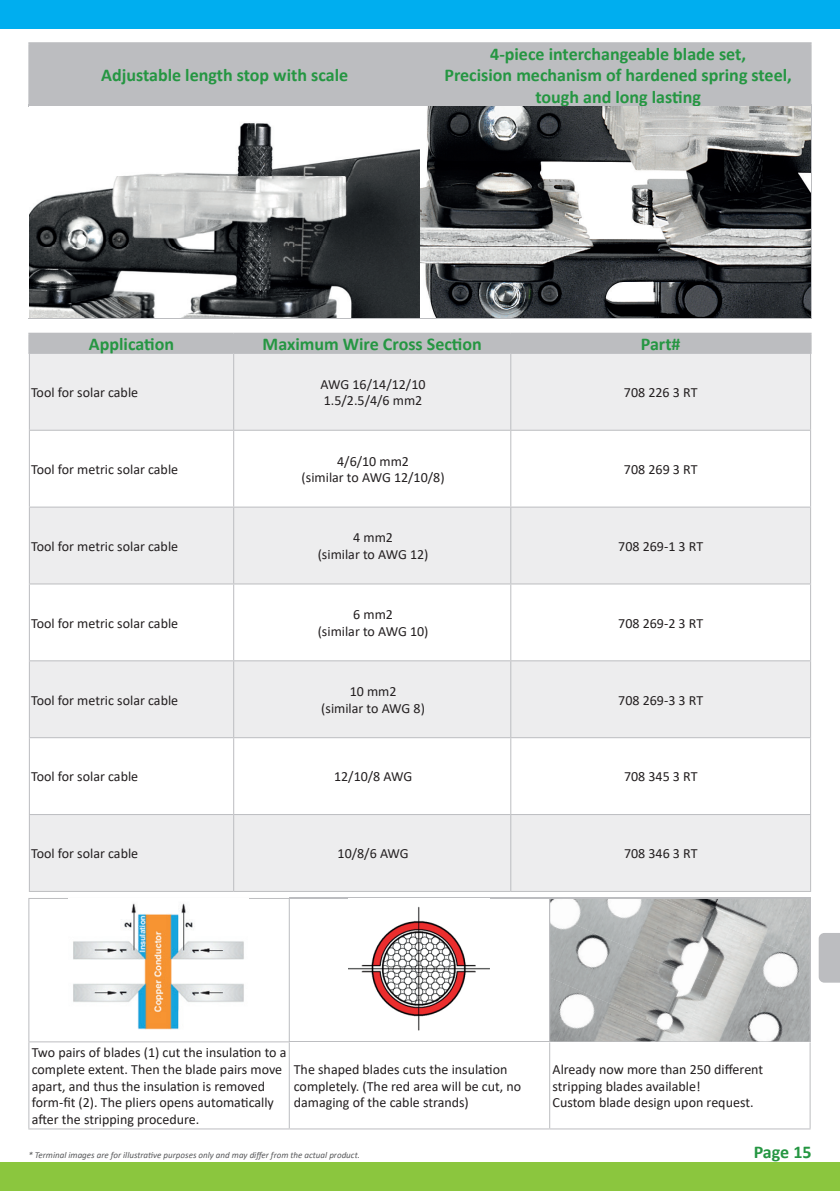
<style>
.page{position:relative;width:840px;height:1191px;background:#fff}
.page>*{position:absolute;margin:0;border:0;box-sizing:border-box;transform-origin:0 0}
.t1{font:700 18px/21.6px "Calibri";color:#259642;text-align:center}
.t2{font:14px/16.8px "Calibri";color:#231f20}
.t3{font:italic 9px "Calibri";color:#57585a}
</style>
<div class="page">
<div style="left:0;top:0;width:839px;height:28px;background:#00aeef"></div>
<div style="left:0;top:1162px;width:839px;height:29px;background:#8bc63e"></div>
<svg style="left:30px;top:354px;width:779px;height:537px;fill:#ededee"></svg>
<hr style="left:28px;top:333px;width:205px;height:2px;background:#bcbdc0">
<hr style="left:28px;top:352px;width:205px;height:2px;background:#bcbdc0">
<hr style="left:233px;top:333px;width:277px;height:2px;background:#bcbdc0">
<hr style="left:233px;top:352px;width:277px;height:2px;background:#bcbdc0">
<hr style="left:510px;top:333px;width:301px;height:2px;background:#bcbdc0">
<hr style="left:510px;top:352px;width:301px;height:2px;background:#bcbdc0">
<div style="left:28px;top:334px;width:783px;height:19px;background:#bcbdc0"></div>
<hr style="left:29px;top:354px;width:1px;height:76px;background:#bcbdc0">
<hr style="left:233px;top:354px;width:1px;height:76px;background:#bcbdc0">
<hr style="left:510px;top:354px;width:1px;height:76px;background:#bcbdc0">
<hr style="left:809px;top:354px;width:1px;height:76px;background:#bcbdc0">
<hr style="left:29px;top:430px;width:204px;height:1px;background:#bcbdc0">
<hr style="left:29px;top:431px;width:1px;height:75px;background:#bcbdc0">
<hr style="left:233px;top:430px;width:277px;height:1px;background:#bcbdc0">
<hr style="left:233px;top:431px;width:1px;height:75px;background:#bcbdc0">
<hr style="left:510px;top:430px;width:300px;height:1px;background:#bcbdc0">
<hr style="left:510px;top:431px;width:1px;height:75px;background:#bcbdc0">
<hr style="left:809px;top:431px;width:1px;height:75px;background:#bcbdc0">
<hr style="left:29px;top:584px;width:1px;height:76px;background:#bcbdc0">
<hr style="left:233px;top:584px;width:1px;height:76px;background:#bcbdc0">
<hr style="left:510px;top:584px;width:1px;height:76px;background:#bcbdc0">
<hr style="left:809px;top:584px;width:1px;height:76px;background:#bcbdc0">
<hr style="left:29px;top:660px;width:204px;height:1px;background:#bcbdc0">
<hr style="left:29px;top:661px;width:1px;height:76px;background:#bcbdc0">
<hr style="left:233px;top:660px;width:277px;height:1px;background:#bcbdc0">
<hr style="left:233px;top:661px;width:1px;height:76px;background:#bcbdc0">
<hr style="left:510px;top:660px;width:300px;height:1px;background:#bcbdc0">
<hr style="left:510px;top:661px;width:1px;height:76px;background:#bcbdc0">
<hr style="left:809px;top:661px;width:1px;height:76px;background:#bcbdc0">
<hr style="left:29px;top:737px;width:204px;height:1px;background:#bcbdc0">
<hr style="left:29px;top:738px;width:1px;height:76px;background:#bcbdc0">
<hr style="left:233px;top:737px;width:277px;height:1px;background:#bcbdc0">
<hr style="left:233px;top:738px;width:1px;height:76px;background:#bcbdc0">
<hr style="left:510px;top:737px;width:300px;height:1px;background:#bcbdc0">
<hr style="left:510px;top:738px;width:1px;height:76px;background:#bcbdc0">
<hr style="left:809px;top:738px;width:1px;height:76px;background:#bcbdc0">
<hr style="left:29px;top:814px;width:204px;height:1px;background:#bcbdc0">
<hr style="left:29px;top:815px;width:1px;height:76px;background:#bcbdc0">
<hr style="left:233px;top:814px;width:277px;height:1px;background:#bcbdc0">
<hr style="left:233px;top:815px;width:1px;height:76px;background:#bcbdc0">
<hr style="left:510px;top:814px;width:300px;height:1px;background:#bcbdc0">
<hr style="left:510px;top:815px;width:1px;height:76px;background:#bcbdc0">
<hr style="left:809px;top:815px;width:1px;height:76px;background:#bcbdc0">
<hr style="left:29px;top:891px;width:204px;height:1px;background:#bcbdc0">
<hr style="left:233px;top:891px;width:277px;height:1px;background:#bcbdc0">
<hr style="left:510px;top:891px;width:300px;height:1px;background:#bcbdc0">
<hr style="left:29px;top:506px;width:204px;height:1px;background:#bcbdc0">
<hr style="left:29px;top:507px;width:1px;height:76px;background:#bcbdc0">
<hr style="left:233px;top:506px;width:277px;height:1px;background:#bcbdc0">
<hr style="left:233px;top:507px;width:1px;height:76px;background:#bcbdc0">
<hr style="left:510px;top:506px;width:300px;height:1px;background:#bcbdc0">
<hr style="left:510px;top:507px;width:1px;height:76px;background:#bcbdc0">
<hr style="left:809px;top:507px;width:1px;height:76px;background:#bcbdc0">
<hr style="left:29px;top:583px;width:204px;height:1px;background:#bcbdc0">
<hr style="left:233px;top:583px;width:277px;height:1px;background:#bcbdc0">
<hr style="left:510px;top:583px;width:300px;height:1px;background:#bcbdc0">
<div style="left:30px;top:44px;width:779px;height:61px;background:#bcbdc0"></div>
<hr style="left:28px;top:42px;width:392px;height:2px;background:#bcbdc0">
<hr style="left:28px;top:44px;width:2px;height:61px;background:#bcbdc0">
<hr style="left:28px;top:105px;width:392px;height:2px;background:#bcbdc0">
<hr style="left:420px;top:42px;width:391px;height:2px;background:#bcbdc0">
<hr style="left:419px;top:44px;width:2px;height:61px;background:#bcbdc0">
<hr style="left:420px;top:105px;width:391px;height:2px;background:#bcbdc0">
<hr style="left:809px;top:44px;width:2px;height:61px;background:#bcbdc0">
<hr style="left:29px;top:107px;width:1px;height:211px;background:#bcbdc0">
<hr style="left:809px;top:107px;width:1px;height:211px;background:#bcbdc0">
<hr style="left:29px;top:318px;width:391px;height:1px;background:#bcbdc0">
<hr style="left:420px;top:318px;width:390px;height:1px;background:#bcbdc0">
<img style="left:30px;top:107px;width:779px;height:211px">
<hr style="left:28px;top:898px;width:261px;height:1px;background:#bcbdc0">
<hr style="left:28px;top:899px;width:1px;height:142px;background:#bcbdc0">
<hr style="left:289px;top:898px;width:260px;height:1px;background:#bcbdc0">
<hr style="left:288px;top:899px;width:1px;height:142px;background:#bcbdc0">
<hr style="left:549px;top:898px;width:261px;height:1px;background:#bcbdc0">
<hr style="left:549px;top:899px;width:1px;height:142px;background:#bcbdc0">
<hr style="left:809px;top:899px;width:1px;height:142px;background:#bcbdc0">
<hr style="left:28px;top:1041px;width:261px;height:1px;background:#bcbdc0">
<hr style="left:28px;top:1042px;width:1px;height:86px;background:#bcbdc0">
<hr style="left:289px;top:1041px;width:260px;height:1px;background:#bcbdc0">
<hr style="left:288px;top:1042px;width:1px;height:86px;background:#bcbdc0">
<hr style="left:549px;top:1041px;width:261px;height:1px;background:#bcbdc0">
<hr style="left:549px;top:1042px;width:1px;height:86px;background:#bcbdc0">
<hr style="left:809px;top:1042px;width:1px;height:86px;background:#bcbdc0">
<hr style="left:28px;top:1128px;width:261px;height:1px;background:#bcbdc0">
<hr style="left:289px;top:1128px;width:260px;height:1px;background:#bcbdc0">
<hr style="left:549px;top:1128px;width:261px;height:1px;background:#bcbdc0">
<img style="left:73px;top:903px;width:171px;height:127px">
<img style="left:348px;top:906px;width:141px;height:125px">
<img style="left:730px;top:899px;width:14px;height:29px">
<img style="left:744px;top:899px;width:65px;height:142px">
<img style="left:550px;top:899px;width:180px;height:29px">
<img style="left:683px;top:928px;width:101px;height:113px">
<img style="left:550px;top:913px;width:156px;height:122px">
<img style="left:550px;top:977px;width:133px;height:64px">
<svg style="left:818px;top:933px;width:21px;height:49px"></svg>
<p class="t1" style="left:101px;top:64px;width:248px">Adjustable length stop with scale</p>
<p class="t1" style="left:444px;top:43px;width:348px">4-piece interchangeable blade set,<br>Precision mechanism of hardened spring steel, tough and long lasting</p>
<p class="t1" style="left:89px;top:333px;width:87px">Application</p>
<p class="t1" style="left:262px;top:333px;width:221px">Maximum Wire Cross Section</p>
<p class="t1" style="left:640px;top:333px;width:41px">Part#</p>
<p class="t2" style="left:31px;top:384px;width:108px">Tool for solar cable</p>
<p class="t2" style="left:320px;top:375px;width:106px">AWG 16/14/12/10<br>1.5/2.5/4/6 mm2</p>
<p class="t2" style="left:623px;top:384px;width:75px">708 226 3 RT</p>
<p class="t2" style="left:31px;top:460px;width:148px">Tool for metric solar cable</p>
<p class="t2" style="left:301px;top:452px;width:144px;text-align:center">4/6/10 mm2<br>(similar to AWG 12/10/8)</p>
<p class="t2" style="left:623px;top:460px;width:75px">708 269 3 RT</p>
<p class="t2" style="left:31px;top:537px;width:148px">Tool for metric solar cable</p>
<p class="t2" style="left:317px;top:529px;width:112px;text-align:center">4 mm2<br>(similar to AWG 12)</p>
<p class="t2" style="left:618px;top:537px;width:86px">708 269-1 3 RT</p>
<p class="t2" style="left:31px;top:614px;width:148px">Tool for metric solar cable</p>
<p class="t2" style="left:317px;top:606px;width:112px;text-align:center">6 mm2<br>(similar to AWG 10)</p>
<p class="t2" style="left:618px;top:614px;width:86px">708 269-2 3 RT</p>
<p class="t2" style="left:31px;top:691px;width:148px">Tool for metric solar cable</p>
<p class="t2" style="left:321px;top:682px;width:105px;text-align:center">10 mm2<br>(similar to AWG 8)</p>
<p class="t2" style="left:618px;top:691px;width:86px">708 269-3 3 RT</p>
<p class="t2" style="left:31px;top:768px;width:108px">Tool for solar cable</p>
<p class="t2" style="left:334px;top:768px;width:80px">12/10/8 AWG</p>
<p class="t2" style="left:623px;top:768px;width:75px">708 345 3 RT</p>
<p class="t2" style="left:31px;top:845px;width:108px">Tool for solar cable</p>
<p class="t2" style="left:337px;top:845px;width:73px">10/8/6 AWG</p>
<p class="t2" style="left:623px;top:845px;width:75px">708 346 3 RT</p>
<p class="t2" style="left:32px;top:1043px;width:256px">Two pairs of blades (1) cut the insulation to a complete extent. Then the blade pairs move apart, and thus the insulation is removed form-fit (2). The pliers opens automatically after the stripping procedure.</p>
<p class="t2" style="left:294px;top:1060px;width:229px">The shaped blades cuts the insulation completely. (The red area will be cut, no damaging of the cable strands)</p>
<p class="t2" style="left:552px;top:1060px;width:212px">Already now more than 250 different stripping blades available!<br>Custom blade design upon request.</p>
<p class="t3" style="left:28px;top:1149px;width:333px">* Terminal images are for illustrative purposes only and may differ from the actual product.</p>
<p class="t1" style="left:753px;top:1141px;width:59px">Page 15</p>
</div>
